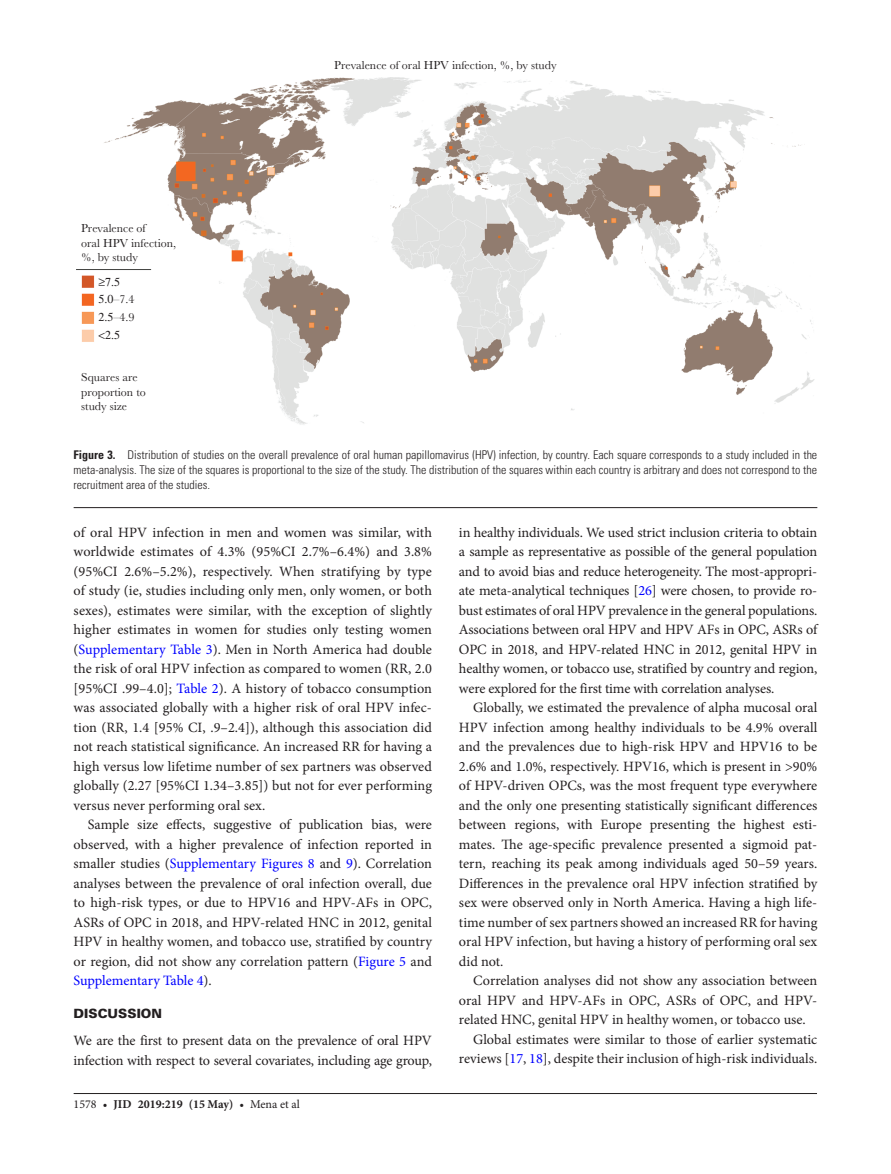
<style>
.page{position:relative;width:891px;height:1174px;background:#fff}
.page>*{position:absolute;margin:0;border:0;box-sizing:border-box;transform-origin:0 0}
.t1{font:14.25px/19.5px "Minion Pro";letter-spacing:-.005em;color:#231f20;text-align:justify}
.t2{font:900 12.75px "Univers LT Std";color:#231f20}
.t3{font:300 condensed 12px/15px "Univers LT Std";color:#231f20;text-align:justify}
.t4{font:12px/14.4px "Baskerville MT Std";color:#231f20}
.t5{font:700 12px "Minion Pro";color:#231f20}
.s1{font-weight:700}
.s2{color:#00f}
.s3{font-weight:400}
</style>
<div class="page">
<hr style="left:74px;top:1093px;width:743px;height:1px;background:#231f20">
<hr style="left:74px;top:507px;width:743px;height:1px;background:#231f20">
<img style="left:77px;top:78px;width:737px;height:347px">
<svg style="left:99px;top:331px;width:21px;height:8px"></svg>
<svg style="left:99px;top:295px;width:14px;height:9px"></svg>
<svg style="left:99px;top:313px;width:14px;height:8px"></svg>
<svg style="left:99px;top:277px;width:21px;height:9px"></svg>
<p class="t4" style="left:81px;top:221px;width:96px">Prevalence of<br>oral HPV infection, %, by study</p>
<p class="t4" style="left:114px;top:291px;width:22px;line-height:17.7px">–7.4 –4.9</p>
<p class="t4" style="left:81px;top:370px;width:66px">Squares are proportion to study size</p>
<p class="t4" style="left:334px;top:58px;width:224px">Prevalence of oral HPV infection, %, by study</p>
<p class="t3" style="left:74px;top:448px;width:745px"><span class="s1">Figure 3.</span> Distribution of studies on the overall prevalence of oral human papillomavirus (HPV) infection, by country. Each square corresponds to a study included in the meta-analysis. The size of the squares is proportional to the size of the study. The distribution of the squares within each country is arbitrary and does not correspond to the recruitment area of the studies.</p>
<p class="t1" style="left:74px;top:522px;width:360px">of oral HPV infection in men and women was similar, with worldwide estimates of 4.3% (95%CI 2.7%–6.4%) and 3.8% (95%CI 2.6%–5.2%), respectively. When stratifying by type of study (ie, studies including only men, only women, or both sexes), estimates were similar, with the exception of slightly higher estimates in women for studies only testing women (<span class="s2">Supplementary Table 3</span>). Men in North America had double the risk of oral HPV infection as compared to women (RR, 2.0 [95%CI .99–4.0]; <span class="s2">Table 2</span>). A history of tobacco consumption was associated globally with a higher risk of oral HPV infec&shy;tion (RR, 1.4 [95% CI, .9–2.4]), although this association did not reach statistical significance. An increased RR for having a high versus low lifetime number of sex partners was observed globally (2.27 [95%CI 1.34–3.85]) but not for ever performing versus never performing oral sex.</p>
<p class="t1" style="left:74px;top:815px;width:360px;text-indent:14px">Sample size effects, suggestive of publication bias, were observed, with a higher prevalence of infection reported in smaller studies (<span class="s2">Supplementary Figures 8</span> and <span class="s2">9</span>). Correlation analyses between the prevalence of oral infection overall, due to high-risk types, or due to HPV16 and HPV-AFs in OPC, ASRs of OPC in 2018, and HPV-related HNC in 2012, genital HPV in healthy women, and tobacco use, stratified by country or region, did not show any correlation pattern (<span class="s2">Figure 5</span> and <span class="s2">Supplementary Table 4</span>).</p>
<p class="t2" style="left:74px;top:1006px;width:90px">DISCUSSION</p>
<p class="t1" style="left:74px;top:1031px;width:360px">We are the first to present data on the prevalence of oral HPV infection with respect to several covariates, including age group,</p>
<p class="t5" style="left:74px;top:1095px;width:228px"><span class="s3">1578 •</span> jid 2019:219 (15 May) <span class="s3">• Mena et al</span></p>
<p class="t1" style="left:459px;top:522px;width:360px">in healthy individuals. We used strict inclusion criteria to obtain a sample as representative as possible of the general population and to avoid bias and reduce heterogeneity. The most-appropri&shy;ate meta-analytical techniques [<span class="s2">26</span>] were chosen, to provide ro&shy;bust estimates of oral HPV prevalence in the general populations.<br>Associations between oral HPV and HPV AFs in OPC, ASRs of OPC in 2018, and HPV-related HNC in 2012, genital HPV in healthy women, or tobacco use, stratified by country and region, were explored for the first time with correlation analyses.</p>
<p class="t1" style="left:459px;top:698px;width:360px;text-indent:14px">Globally, we estimated the prevalence of alpha mucosal oral HPV infection among healthy individuals to be 4.9% overall and the prevalences due to high-risk HPV and HPV16 to be 2.6% and 1.0%, respectively. HPV16, which is present in &gt;90% of HPV-driven OPCs, was the most frequent type everywhere and the only one presenting statistically significant differences between regions, with Europe presenting the highest esti&shy;mates. The age-specific prevalence presented a sigmoid pat&shy;tern, reaching its peak among individuals aged 50–59 years.<br>Differences in the prevalence oral HPV infection stratified by sex were observed only in North America. Having a high life&shy;time number of sex partners showed an increased RR for having oral HPV infection, but having a history of performing oral sex did not.</p>
<p class="t1" style="left:473px;top:971px;width:346px">Correlation analyses did not show any association between</p>
<p class="t1" style="left:459px;top:990px;width:360px">oral HPV and HPV-AFs in OPC, ASRs of OPC, and HPV-</p>
<p class="t1" style="left:459px;top:1010px;width:348px">related HNC, genital HPV in healthy women, or tobacco use.</p>
<p class="t1" style="left:473px;top:1029px;width:346px">Global estimates were similar to those of earlier systematic</p>
<p class="t1" style="left:459px;top:1049px;width:360px">reviews [<span class="s2">17</span>, <span class="s2">18</span>], despite their inclusion of high-risk individuals.</p>
</div>
